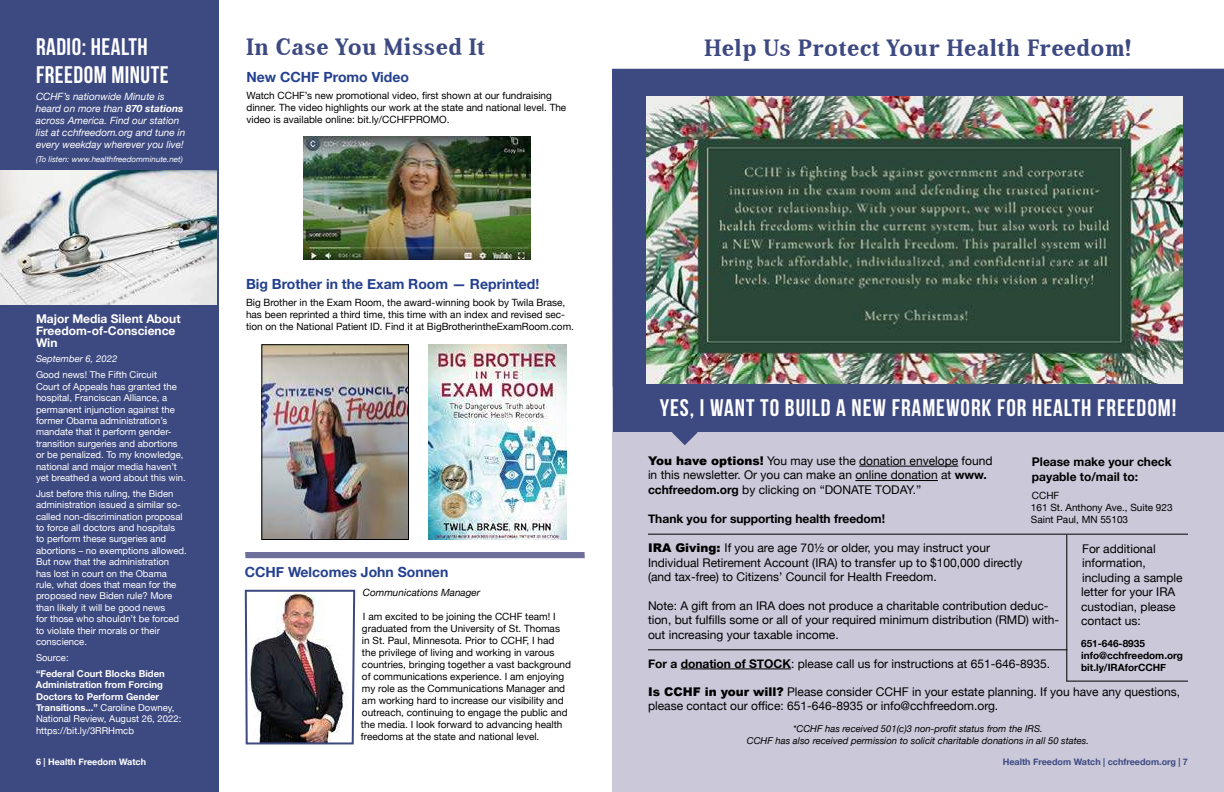
<style>
.page{position:relative;width:1224px;height:792px;background:#fff}
.page>*{position:absolute;margin:0;border:0;box-sizing:border-box;transform-origin:0 0}
.t1{font:700 24px "Aver";letter-spacing:.02em;color:#3d4981}
.t2{font:24px "Bebas Neue";letter-spacing:.04em;color:#fff}
.t3{font:24px "Bebas Neue";letter-spacing:.02em;color:#fff}
.t4{font:700 14px "Helvetica Neue";color:#24408e}
.t5{font:12px/14.4px "Helvetica Neue";color:#000}
.t6{font:700 12px/14.4px "Helvetica Neue";color:#000}
.t7{font:700 12px/12px "Helvetica Neue";color:#fff}
.t8{font:10px/12px "Helvetica Neue";color:#000}
.t9{font:italic 10px/12px "Helvetica Neue";color:#fff}
.t10{font:700 10px/12px "Helvetica Neue";color:#000}
.t11{font:italic 10px "Helvetica Neue";color:#000}
.t12{font:9.5px/11.4px "Helvetica Neue";color:#fff}
.t13{font:700 9.5px/11.4px "Helvetica Neue";color:#fff}
.t14{font:italic 9.5px/11.4px "Helvetica Neue";color:#000;text-align:center}
.t15{font:italic 9.5px "Helvetica Neue";color:#fff}
.t16{font:700 9px "Helvetica Neue";color:#3d4981}
.t17{font:700 9px "Helvetica Neue";color:#fff}
.t18{font:italic 8px "Helvetica Neue";color:#fff}
.s1{font-weight:700}
.s2{font-weight:400}
.s3{font-family:"Arial";font-weight:900}
</style>
<div class="page">
<div style="left:612px;top:69px;width:612px;height:364px;background:#3d4981"></div>
<div style="left:612px;top:433px;width:612px;height:359px;background:#cac8d9"></div>
<div style="left:0;top:0;width:219px;height:792px;background:#3d4981"></div>
<svg style="left:672px;top:420px;width:26px;height:25px"></svg>
<img style="left:0;top:170px;width:217px;height:135px">
<hr style="left:681px;top:669px;width:110px;height:1px;background:#000">
<hr style="left:648px;top:649px;width:419px;height:1px;background:#000">
<hr style="left:859px;top:466px;width:99px;height:1px;background:#000">
<hr style="left:855px;top:480px;width:83px;height:1px;background:#000">
<hr style="left:648px;top:534px;width:540px;height:1px;background:#000">
<hr style="left:1067px;top:681px;width:121px;height:1px;background:#000">
<hr style="left:1066px;top:535px;width:1px;height:147px;background:#000">
<div style="left:245px;top:552px;width:340px;height:6px;background:#6e6f9b"></div>
<img style="left:244px;top:589px;width:112px;height:156px">
<img style="left:647px;top:97px;width:535px;height:287px">
<img style="left:264px;top:346px;width:143px;height:192px">
<div style="left:262px;top:344px;width:147px;height:196px;border:1px solid #000"></div>
<img style="left:428px;top:344px;width:138px;height:196px">
<img style="left:303px;top:136px;width:228px;height:124px">
<h1 class="t3" style="left:36px;top:37px;width:113px">RADIO: HEALTH</h1>
<h1 class="t1" style="left:246px;top:38px;width:241px">In Case You Missed It</h1>
<h1 class="t3" style="left:36px;top:66px;width:134px">FREEDOM MINUTE</h1>
<h2 class="t4" style="left:246px;top:71px;width:164px">New CCHF Promo Video</h2>
<p class="t8" style="left:246px;top:91px;width:321px">Watch CCHF’s new promotional video, 昀椀rst shown at our fundraising dinner. The video highlights our work at the state and national level. The video is available online: bit.ly/CCHFPROMO.</p>
<p class="t9" style="left:36px;top:91px;width:151px">CCHF’s nationwide Minute is heard on more than <span class="s1">870 stations </span>across America. Find our station list at cchfreedom.org and tune in every weekday wherever you live!</p>
<p class="t18" style="left:36px;top:156px;width:148px">(To listen: www.healthfreedomminute.net)</p>
<p class="t7" style="left:36px;top:313px;width:146px">Major Media Silent About<br>Freedom-of-Conscience<br>Win</p>
<p class="t15" style="left:36px;top:356px;width:83px">September 6, 2022</p>
<p class="t12" style="left:36px;top:370px;width:151px">Good news! The Fifth Circuit<br>Court of Appeals has granted the hospital, Franciscan Alliance, a permanent injunction against the former Obama administration’s mandate that it perform gender&shy;transition surgeries and abortions or be penalized. To my knowledge, national and major media haven’t yet breathed a word about this win.</p>
<p class="t12" style="left:36px;top:488px;width:152px">Just before this ruling, the Biden administration issued a similar so&shy;called non-discrimination proposal to force all doctors and hospitals<br>to perform these surgeries and abortions – no exemptions allowed.<br>But now that the administration<br>has lost in court on the Obama rule, what does that mean for the proposed new Biden rule? More than likely it will be good news<br>for those who shouldn’t be forced to violate their morals or their conscience.</p>
<p class="t12" style="left:36px;top:652px;width:34px">Source:</p>
<p class="t13" style="left:36px;top:668px;width:147px">“Federal Court Blocks Biden<br>Administration from Forcing<br>Doctors to Perform Gender<br>Transitions...” <span class="s2">Caroline Downey,<br>National Review, August 26, 2022: https://bit.ly/3RRHmcb</span></p>
<p class="t17" style="left:36px;top:758px;width:112px">6 | Health Freedom Watch</p>
<h2 class="t4" style="left:246px;top:278px;width:295px">Big Brother in the Exam Room — Reprinted!</h2>
<p class="t8" style="left:246px;top:297px;width:330px">Big Brother in the Exam Room, the award-winning book by Twila Brase, has been reprinted a third time, this time with an index and revised sec&shy;tion on the National Patient ID. Find it at BigBrotherintheExamRoom.com.</p>
<h2 class="t4" style="left:245px;top:566px;width:205px">CCHF Welcomes John Sonnen</h2>
<p class="t11" style="left:363px;top:589px;width:119px">Communications Manager</p>
<p class="t8" style="left:361px;top:611px;width:212px">I am excited to be joining the CCHF team! I graduated from the University of St. Thomas<br>in St. Paul, Minnesota. Prior to CCHF, I had<br>the privilege of living and working in varous countries, bringing together a vast background of communications experience. I am enjoying my role as the Communications Manager and am working hard to increase our visibility and outreach, continuing to engage the public and the media. I look forward to advancing health freedoms at the state and national level.</p>
<h1 class="t1" style="left:705px;top:38px;width:428px">Help Us Protect Your Health Freedom!</h1>
<h1 class="t2" style="left:660px;top:398px;width:518px">YES, I WANT TO BUILD A NEW FRAMEWORK FOR HEALTH FREEDOM!</h1>
<p class="t5" style="left:648px;top:454px;width:346px"><span class="s3">You have options!</span> You may use the donation envelope found in this newsletter. Or you can make an online donation at <span class="s1">www. cchfreedom.org</span> by clicking on “DONATE TODAY.”</p>
<p class="t6" style="left:648px;top:512px;width:239px">Thank you for supporting health freedom!</p>
<p class="t6" style="left:1032px;top:456px;width:141px">Please make your check payable to/mail to:</p>
<p class="t8" style="left:1031px;top:490px;width:143px">CCHF<br>161 St. Anthony Ave., Suite 923<br>Saint Paul, MN 55103</p>
<p class="t5" style="left:648px;top:542px;width:376px"><span class="s3">IRA Giving:</span> If you are age 70½ or older, you may instruct your<br>Individual Retirement Account (IRA) to transfer up to $100,000 directly (and tax-free) to Citizens’ Council for Health Freedom.</p>
<p class="t5" style="left:648px;top:599px;width:413px">Note: A gift from an IRA does not produce a charitable contribution deduc&shy;tion, but ful昀椀lls some or all of your required minimum distribution (RMD) with&shy;out increasing your taxable income.</p>
<p class="t5" style="left:648px;top:657px;width:404px"><span class="s1">For a donation of STOCK</span>: please call us for instructions at 651-646-8935.</p>
<p class="t5" style="left:1081px;top:542px;width:103px">For additional information, including a sample letter for your IRA custodian, please contact us:</p>
<p class="t10" style="left:1081px;top:638px;width:103px">651-646-8935 info@cchfreedom.org bit.ly/IRAforCCHF</p>
<p class="t5" style="left:648px;top:685px;width:534px"><span class="s3">Is CCHF in your will?</span> Please consider CCHF in your estate planning. If you have any questions, please contact our o昀케ce: 651-646-8935 or info@cchfreedom.org.</p>
<p class="t14" style="left:747px;top:724px;width:344px">*CCHF has received 501(c)3 non-pro昀椀t status from the IRS.<br>CCHF has also received permission to solicit charitable donations in all 50 states.</p>
<p class="t16" style="left:1003px;top:758px;width:187px">Health Freedom Watch | cchfreedom.org | 7</p>
</div>
